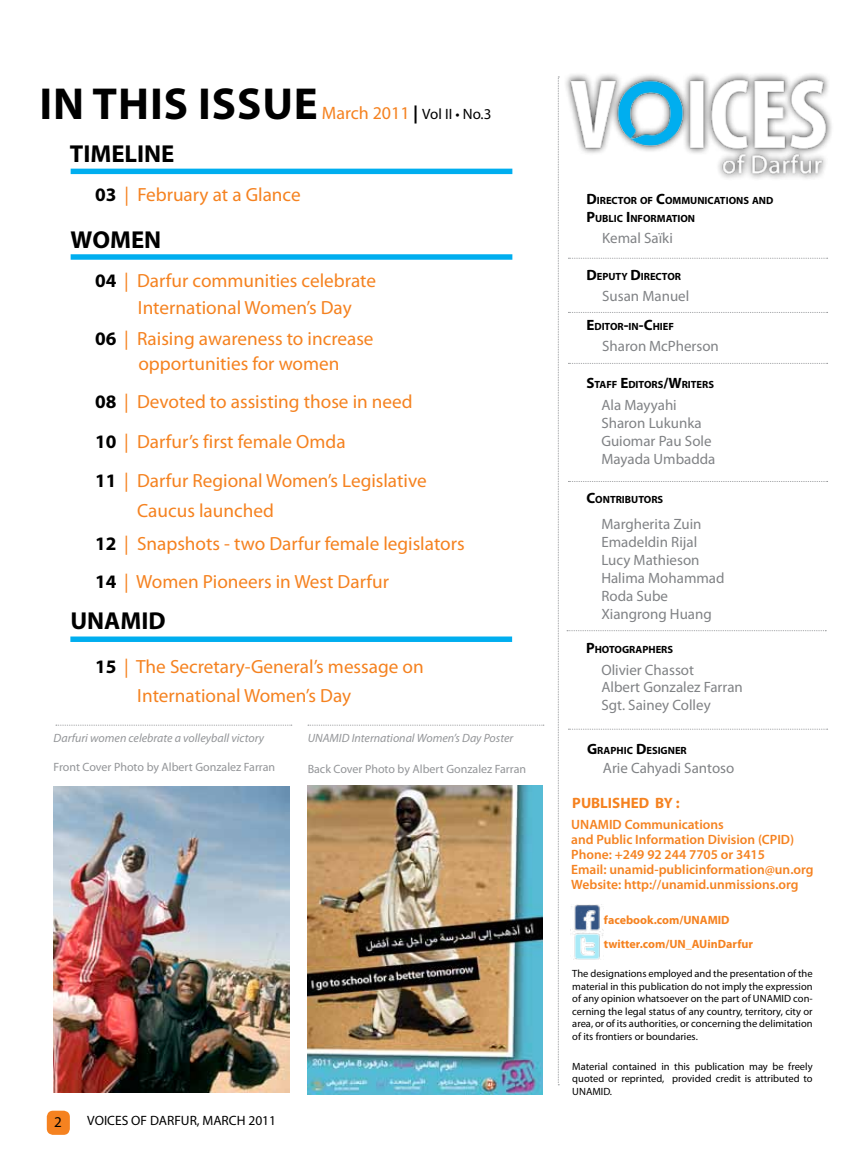
<style>
.page{position:relative;width:851px;height:1149px;background:#fff}
.page>*{position:absolute;margin:0;border:0;box-sizing:border-box;transform-origin:0 0}
.t1{font:700 45px "Myriad Pro";letter-spacing:.02em;color:#000}
.t2{font:700 24.6px "Myriad Pro";color:#000}
.t3{font:19.05px/38.4px "Myriad Pro";color:#f58220}
.t4{font:15px/18px "Myriad Pro";color:#808285}
.t5{font:15px "Myriad Pro";color:#000}
.t6{font:700 15px "Myriad Pro";color:#f58220}
.t7{font:600 13.5px/15px "Myriad Pro";color:#f58220}
.t8{font:13.5px "Myriad Pro";color:#000}
.t9{font:italic 12px "Myriad Pro";color:#939598}
.t10{font:12px "Myriad Pro";color:#939598}
.t11{font:700 12px/24.6px "Myriad Pro";color:#f58220}
.t12{font:10.5px/12.6px "Myriad Pro";color:#000;text-align:justify}
.t13{font:700 10.5px/18px "Myriad Pro";color:#000}
.s1{font-size:18px;color:#f58220}
.s2{font-weight:700;font-size:18px}
.s3{font-weight:700;color:#000}
.s4{font-size:15px}
</style>
<div class="page">
<div style="left:47px;top:1110px;width:23px;height:24px;background:#f58220;border-radius:6px"></div>
<div style="left:563px;top:72px;width:270px;height:109px;background:#000;opacity:.7"></div>
<img style="left:563px;top:77px;width:267px;height:104px">
<svg style="left:558px;top:77px;width:1px;height:1008px"></svg>
<div style="left:71px;top:254px;width:441px;height:6px;background:#00aeef"></div>
<div style="left:70px;top:636px;width:442px;height:5px;background:#00aeef"></div>
<div style="left:71px;top:168px;width:441px;height:6px;background:#00aeef"></div>
<svg style="left:568px;top:258px;width:259px;height:1px"></svg>
<svg style="left:568px;top:363px;width:259px;height:1px"></svg>
<svg style="left:567px;top:630px;width:259px;height:1px"></svg>
<svg style="left:568px;top:728px;width:259px;height:1px"></svg>
<img style="left:571px;top:904px;width:31px;height:24px">
<img style="left:570px;top:928px;width:34px;height:31px">
<svg style="left:568px;top:481px;width:259px;height:1px"></svg>
<svg style="left:308px;top:724px;width:236px;height:1px"></svg>
<svg style="left:56px;top:724px;width:236px;height:1px"></svg>
<img style="left:53px;top:786px;width:237px;height:306px">
<img style="left:307px;top:785px;width:235px;height:309px">
<svg style="left:568px;top:312px;width:259px;height:1px"></svg>
<h1 class="t1" style="left:40px;top:74px;width:280px">IN THIS ISSUE</h1>
<h3 class="t5" style="left:322px;top:105px;width:171px"><span class="s1">March 2011</span> <span class="s2">|</span> Vol II • No.3</h3>
<h2 class="t2" style="left:70px;top:137px;width:106px">TIMELINE</h2>
<h3 class="t3" style="left:95px;top:175px;width:207px"><span class="s3">03</span> | February at a Glance</h3>
<h2 class="t2" style="left:71px;top:224px;width:92px">WOMEN</h2>
<h3 class="t3" style="left:95px;top:261px;width:282px"><span class="s3">04</span> | Darfur communities celebrate</h3>
<h3 class="t3" style="left:95px;top:319px;width:280px"><span class="s3">06</span> | Raising awareness to increase</h3>
<h3 class="t3" style="left:138px;top:288px;width:215px">International Women’s Day</h3>
<h3 class="t3" style="left:138px;top:344px;width:203px">opportunities for women</h3>
<h3 class="t3" style="left:95px;top:382px;width:319px"><span class="s3">08</span> | Devoted to assisting those in need</h3>
<h3 class="t3" style="left:95px;top:422px;width:333px"><span class="s3">10</span> | Darfur’s first female Omda<br><span class="s3">11</span> | Darfur Regional Women’s Legislative</h3>
<h3 class="t3" style="left:95px;top:493px;width:371px;line-height:33.3px;text-indent:42px">Caucus launched<br><span class="s3">12</span> | Snapshots - two Darfur female legislators</h3>
<h3 class="t3" style="left:95px;top:562px;width:295px"><span class="s3">14</span> | Women Pioneers in West Darfur</h3>
<h2 class="t2" style="left:70px;top:605px;width:97px">UNAMID</h2>
<h3 class="t3" style="left:95px;top:646px;width:330px"><span class="s3">15</span> | The Secretary-General’s message on</h3>
<h3 class="t3" style="left:137px;top:676px;width:215px">International Women’s Day</h3>
<p class="t9" style="left:53px;top:730px;width:212px">Darfuri women celebrate a volleyball victory</p>
<p class="t10" style="left:53px;top:759px;width:223px">Front Cover Photo by Albert Gonzalez Farran</p>
<p class="t9" style="left:307px;top:730px;width:207px">UNAMID International Women’s Day Poster</p>
<p class="t10" style="left:307px;top:761px;width:220px">Back Cover Photo by Albert Gonzalez Farran</p>
<h3 class="t5" style="left:54px;top:1112px;width:9px">2</h3>
<p class="t8" style="left:87px;top:1112px;width:190px">VOICES OF DARFUR, MARCH 2011</p>
<p class="t13" style="left:586px;top:191px;width:187px"><span class="s4">D</span>IRECTOR OF <span class="s4">C</span>OMMUNICATIONS AND<br><span class="s4">P</span>UBLIC <span class="s4">I</span> NFORMATION</p>
<h3 class="t4" style="left:602px;top:229px;width:72px">Kemal Saïki</h3>
<p class="t13" style="left:586px;top:267px;width:96px"><span class="s4">D</span>EPUTY <span class="s4">D</span>IRECTOR</p>
<h3 class="t4" style="left:602px;top:287px;width:89px">Susan Manuel</h3>
<p class="t13" style="left:586px;top:316px;width:89px"><span class="s4">E</span>DITOR<span class="s4">-</span>IN<span class="s4">-C</span>HIEF</p>
<h3 class="t4" style="left:602px;top:336px;width:118px">Sharon McPherson</h3>
<p class="t13" style="left:586px;top:375px;width:129px"><span class="s4">S</span>TAFF <span class="s4">E</span>DITORS<span class="s4">/W</span>RITERS</p>
<h3 class="t4" style="left:601px;top:396px;width:116px">Ala Mayyahi<br>Sharon Lukunka<br>Guiomar Pau Sole<br>Mayada Umbadda</h3>
<p class="t13" style="left:586px;top:490px;width:78px"><span class="s4">C</span>ONTRIBUTORS</p>
<h3 class="t4" style="left:601px;top:515px;width:125px">Margherita Zuin<br>Emadeldin Rijal<br>Lucy Mathieson<br>Halima Mohammad<br>Roda Sube<br>Xiangrong Huang</h3>
<p class="t13" style="left:586px;top:640px;width:89px"><span class="s4">P</span>HOTOGRAPHERS</p>
<h3 class="t4" style="left:601px;top:660px;width:143px">Olivier Chassot<br>Albert Gonzalez Farran<br>Sgt. Sainey Colley</h3>
<p class="t13" style="left:587px;top:740px;width:101px"><span class="s4">G</span>RAPHIC <span class="s4">D</span>ESIGNER</p>
<h3 class="t4" style="left:602px;top:758px;width:133px">Arie Cahyadi Santoso</h3>
<h3 class="t6" style="left:572px;top:793px;width:109px">PUBLISHED BY :</h3>
<p class="t7" style="left:571px;top:816px;width:244px">UNAMID Communications<br>and Public Information Division (CPID)<br>Phone: +249 92 244 7705 or 3415<br>Email: unamid-publicinformation@un.org Website: http://unamid.unmissions.org</p>
<p class="t11" style="left:604px;top:906px;width:150px">facebook.com/UNAMID twitter.com/UN_AUinDarfur</p>
<p class="t12" style="left:572px;top:966px;width:242px">The designations employed and the presentation of the material in this publication do not imply the expression of any opinion whatsoever on the part of UNAMID con&shy;cerning the legal status of any country, territory, city or area, or of its authorities, or concerning the delimitation of its frontiers or boundaries.</p>
<p class="t12" style="left:572px;top:1059px;width:242px">Material contained in this publication may be freely quoted or reprinted, provided credit is attributed to UNAMID.</p>
</div>
